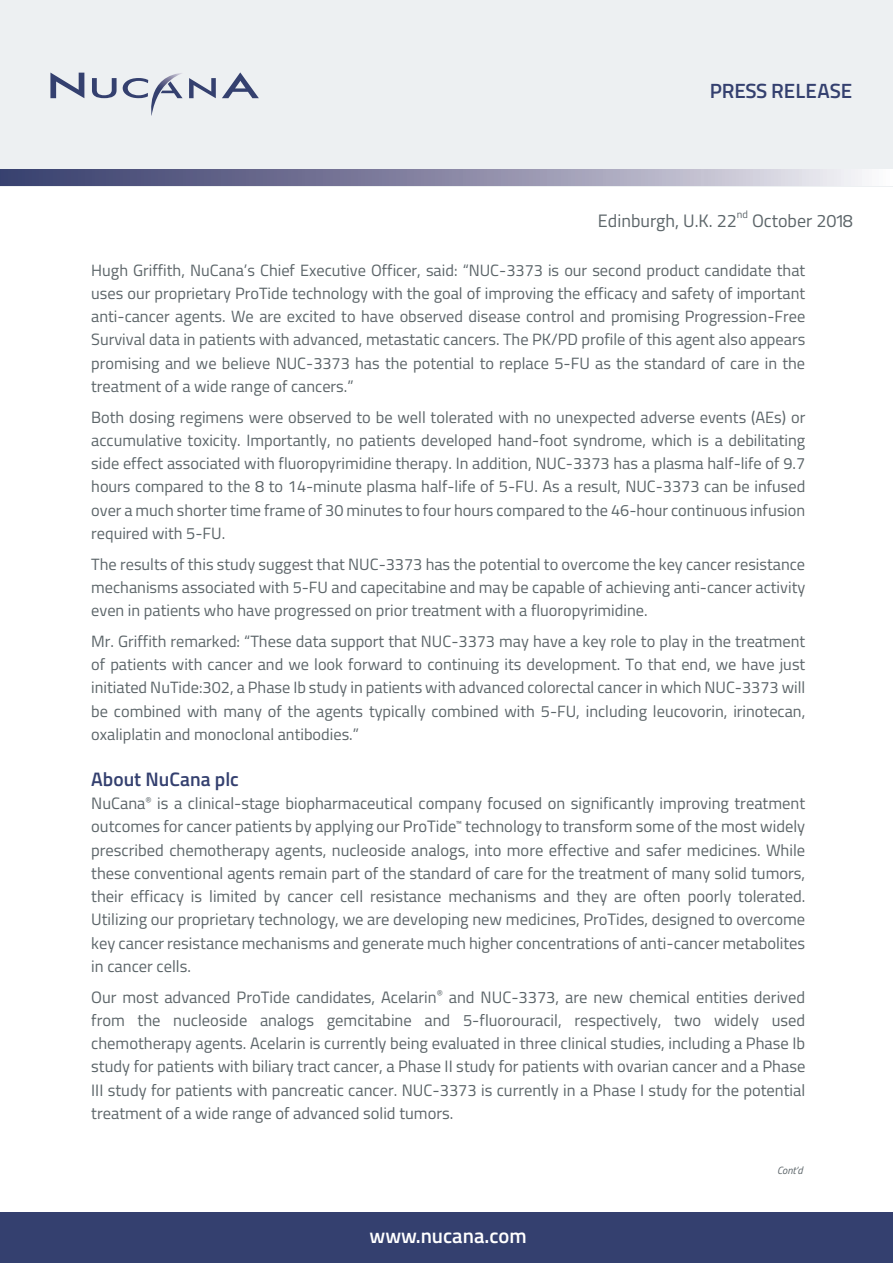
<style>
.page{position:relative;width:893px;height:1263px;background:#fff}
.page>*{position:absolute;margin:0;border:0;box-sizing:border-box;transform-origin:0 0}
.t1{font:600 20.7px "Titillium Web";color:#fff}
.t2{font:600 20.7px "Titillium Web";color:#34406f}
.t3{font:600 19.5px "Titillium Web";color:#34406f}
.t4{font:18px "Titillium Web";color:#5c6569}
.t5{font:16.5px/23.2px "Titillium Web";color:#5c6569;text-align:justify}
.t6{font:16.35px/23.2px "Titillium Web";color:#5c6569;text-align:justify}
.t7{font:italic 10.5px "Titillium Web";color:#5c6569}
.t8{font:10.5px "Titillium Web";color:#5c6569}
</style>
<div class="page">
<div style="left:0;top:0;width:893px;height:186px;background:#edf0f2"></div>
<div style="left:0;top:1212px;width:893px;height:51px;background:#34406f"></div>
<svg style="left:0;top:169px;width:893px;height:17px;background:#8f8fab"></svg>
<svg style="left:92px;top:78px;width:25px;height:20px"></svg>
<svg style="left:50px;top:73px;width:34px;height:25px"></svg>
<svg style="left:222px;top:72px;width:37px;height:26px"></svg>
<svg style="left:123px;top:73px;width:93px;height:43px"></svg>
<p class="t2" style="left:710px;top:76px;width:144px">PRESS RELEASE</p>
<p class="t4" style="left:598px;top:208px;width:140px">Edinburgh, U.K. 22</p>
<p class="t8" style="left:737px;top:207px;width:13px">nd</p>
<p class="t4" style="left:752px;top:208px;width:103px">October 2018</p>
<p class="t6" style="left:91px;top:258px;width:715px">Hugh Griffith, NuCana’s Chief Executive Officer, said: “NUC-3373 is our second product candidate that uses our proprietary ProTide technology with the goal of improving the efficacy and safety of important anti-cancer agents. We are excited to have observed disease control and promising Progression-Free Survival data in patients with advanced, metastatic cancers. The PK/PD profile of this agent also appears promising and we believe NUC-3373 has the potential to replace 5-FU as the standard of care in the treatment of a wide range of cancers.”</p>
<p class="t6" style="left:91px;top:405px;width:716px">Both dosing regimens were observed to be well tolerated with no unexpected adverse events (AEs) or accumulative toxicity. Importantly, no patients developed hand-foot syndrome, which is a debilitating side effect associated with fluoropyrimidine therapy. In addition, NUC-3373 has a plasma half-life of 9.7 hours compared to the 8 to 14-minute plasma half-life of 5-FU. As a result, NUC-3373 can be infused over a much shorter time frame of 30 minutes to four hours compared to the 46-hour continuous infusion required with 5-FU.</p>
<p class="t6" style="left:91px;top:551px;width:715px">The results of this study suggest that NUC-3373 has the potential to overcome the key cancer resistance mechanisms associated with 5-FU and capecitabine and may be capable of achieving anti-cancer activity even in patients who have progressed on prior treatment with a fluoropyrimidine.</p>
<p class="t6" style="left:91px;top:629px;width:716px">Mr. Griffith remarked: “These data support that NUC-3373 may have a key role to play in the treatment of patients with cancer and we look forward to continuing its development. To that end, we have just initiated NuTide:302, a Phase Ib study in patients with advanced colorectal cancer in which NUC-3373 will be combined with many of the agents typically combined with 5-FU, including leucovorin, irinotecan, oxaliplatin and monoclonal antibodies.”</p>
<p class="t3" style="left:91px;top:764px;width:149px">About NuCana plc</p>
<p class="t5" style="left:91px;top:791px;width:716px">NuCana<sup>®</sup> is a clinical-stage biopharmaceutical company focused on significantly improving treatment outcomes for cancer patients by applying our ProTide<sup>™</sup> technology to transform some of the most widely prescribed chemotherapy agents, nucleoside analogs, into more effective and safer medicines. While these conventional agents remain part of the standard of care for the treatment of many solid tumors, their efficacy is limited by cancer cell resistance mechanisms and they are often poorly tolerated.<br>Utilizing our proprietary technology, we are developing new medicines, ProTides, designed to overcome key cancer resistance mechanisms and generate much higher concentrations of anti-cancer metabolites in cancer cells.</p>
<p class="t5" style="left:91px;top:984px;width:716px">Our most advanced ProTide candidates, Acelarin<sup>®</sup> and NUC-3373, are new chemical entities derived from the nucleoside analogs gemcitabine and 5-fluorouracil, respectively, two widely used chemotherapy agents. Acelarin is currently being evaluated in three clinical studies, including a Phase Ib study for patients with biliary tract cancer, a Phase II study for patients with ovarian cancer and a Phase III study for patients with pancreatic cancer. NUC-3373 is currently in a Phase I study for the potential treatment of a wide range of advanced solid tumors.</p>
<p class="t1" style="left:369px;top:1220px;width:159px">www.nucana.com</p>
<p class="t7" style="left:777px;top:1163px;width:27px">Cont’d</p>
</div>
